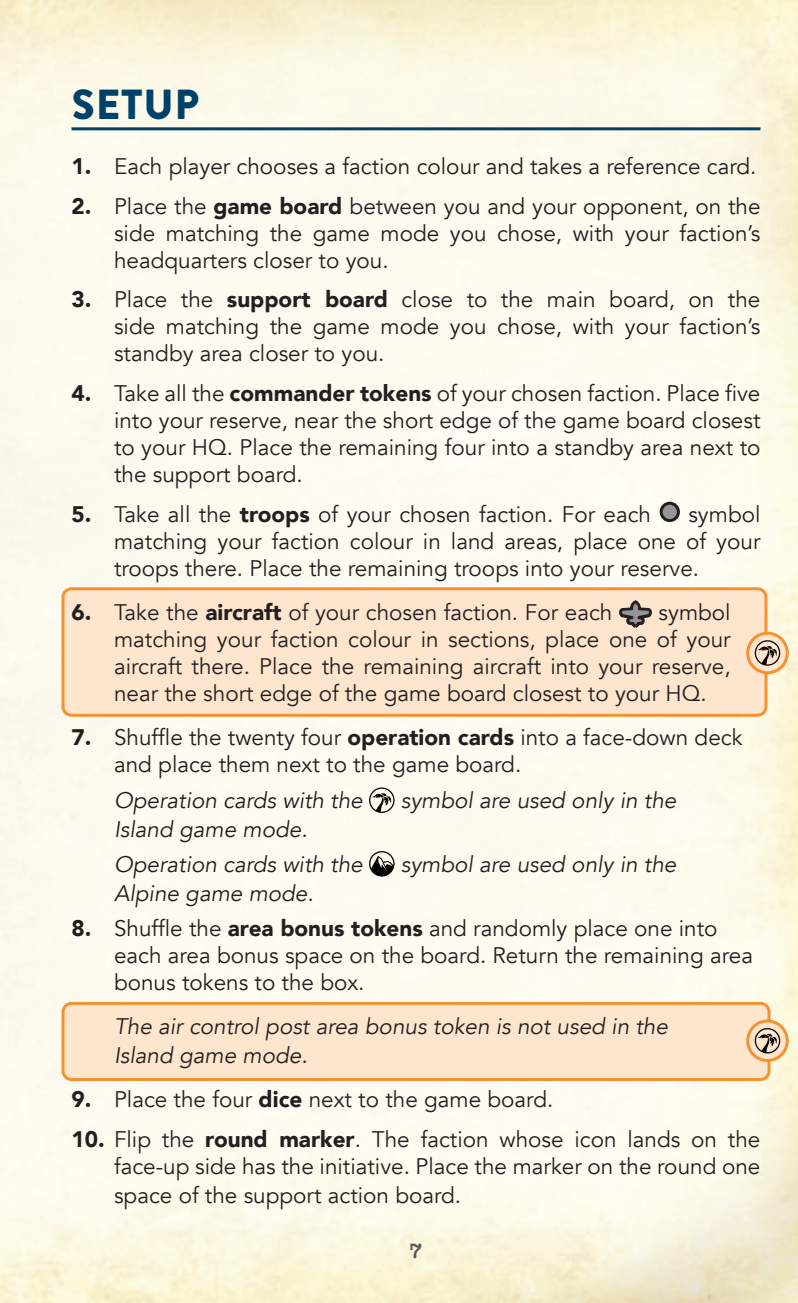
<style>
.page{position:relative;width:798px;height:1303px;background:#fff}
.page>*{position:absolute;margin:0;border:0;box-sizing:border-box;transform-origin:0 0}
.t1{font:900 42px "Brandon Grotesque";letter-spacing:.02em;color:#00416a}
.t2{font:22.5px/27px "Avenir";color:#231f20;text-align:justify}
.t3{font:italic 22.5px/35.4px "Avenir";color:#231f20}
.t4{font:600 21px "American Typewriter";color:#57585a}
.s1{font-weight:900}
</style>
<div class="page">
<img style="left:0;top:0;width:798px;height:1303px">
<div style="left:63px;top:589px;width:703px;height:126px;background:#fee5cd;border-radius:9px"></div>
<div style="left:61px;top:587px;width:706px;height:130px;border:3px solid #f69130;border-radius:9px"></div>
<svg style="left:748px;top:633px;width:39px;height:40px"></svg>
<div style="left:746px;top:631px;width:43px;height:43px;border:3px solid #f69130;border-radius:50%"></div>
<svg style="left:755px;top:640px;width:25px;height:25px"></svg>
<hr style="left:72px;top:127px;width:688px;height:3px;background:#00416a">
<div style="left:63px;top:1003px;width:706px;height:76px;background:#fee5cd;border-radius:9px"></div>
<div style="left:61px;top:1002px;width:709px;height:79px;border:3px solid #f69130;border-radius:9px"></div>
<div style="left:661px;top:503px;width:17px;height:17px;background:#939598;border-radius:50%"></div>
<div style="left:659px;top:502px;width:21px;height:20px;border:3px solid #231f20;border-radius:50%"></div>
<svg style="left:620px;top:600px;width:32px;height:28px"></svg>
<svg style="left:369px;top:787px;width:25px;height:26px"></svg>
<svg style="left:369px;top:851px;width:25px;height:25px"></svg>
<svg style="left:748px;top:1021px;width:39px;height:39px"></svg>
<div style="left:746px;top:1019px;width:43px;height:43px;border:3px solid #f69130;border-radius:50%"></div>
<svg style="left:755px;top:1028px;width:25px;height:25px"></svg>
<svg style="left:382px;top:0;width:34px;height:1px"></svg>
<svg style="left:382px;top:1302px;width:34px;height:1px"></svg>
<h1 class="t1" style="left:72px;top:84px;width:129px">SETUP</h1>
<p class="t2" style="left:72px;top:155px;width:686px"><span class="s1">1.</span> Each player chooses a faction colour and takes a reference card.</p>
<p class="t2" style="left:114px;top:195px;width:648px;text-indent:-43px"><span class="s1">2.</span> Place the <span class="s1">game board</span> between you and your opponent, on the side matching the game mode you chose, with your faction’s headquarters closer to you.</p>
<p class="t2" style="left:114px;top:288px;width:648px;text-indent:-43px"><span class="s1">3.</span> Place the <span class="s1">support board</span> close to the main board, on the side matching the game mode you chose, with your faction’s standby area closer to you.</p>
<p class="t2" style="left:114px;top:382px;width:648px;text-indent:-43px"><span class="s1">4.</span> Take all the <span class="s1">commander tokens</span> of your chosen faction. Place five into your reserve, near the short edge of the game board closest to your HQ. Place the remaining four into a standby area next to the support board.</p>
<p class="t2" style="left:72px;top:503px;width:581px"><span class="s1">5.</span> Take all the <span class="s1">troops</span> of your chosen faction. For each</p>
<p class="t2" style="left:114px;top:503px;width:648px;text-indent:574px">symbol matching your faction colour in land areas, place one of your troops there. Place the remaining troops into your reserve.</p>
<p class="t2" style="left:72px;top:601px;width:542px"><span class="s1">6.</span> Take the <span class="s1">aircraft</span> of your chosen faction. For each</p>
<p class="t2" style="left:114px;top:601px;width:618px;text-indent:544px">symbol matching your faction colour in sections, place one of your aircraft there. Place the remaining aircraft into your reserve, near the short edge of the game board closest to your HQ.</p>
<p class="t2" style="left:114px;top:724px;width:630px;text-indent:-43px"><span class="s1">7.</span> Shuffle the twenty four <span class="s1">operation cards</span> into a face-down deck and place them next to the game board.</p>
<p class="t3" style="left:114px;top:782px;width:250px">Operation cards with the</p>
<p class="t3" style="left:401px;top:782px;width:277px">symbol are used only in the</p>
<p class="t3" style="left:114px;top:811px;width:250px">Island game mode.<br>Operation cards with the</p>
<p class="t3" style="left:401px;top:847px;width:277px">symbol are used only in the</p>
<p class="t3" style="left:114px;top:875px;width:201px">Alpine game mode.</p>
<p class="t2" style="left:114px;top:915px;width:640px;text-align:left;text-indent:-43px"><span class="s1">8.</span> Shuffle the <span class="s1">area bonus tokens</span> and randomly place one into each area bonus space on the board. Return the remaining area bonus tokens to the box.</p>
<p class="t3" style="left:114px;top:1012px;width:555px;line-height:28.8px">The air control post area bonus token is not used in the<br>Island game mode.</p>
<p class="t2" style="left:72px;top:1088px;width:483px"><span class="s1">9.</span> Place the four <span class="s1">dice</span> next to the game board.</p>
<p class="t2" style="left:114px;top:1127px;width:648px;line-height:27.9px;text-indent:-43px"><span class="s1">10.</span> Flip the <span class="s1">round marker</span>. The faction whose icon lands on the face-up side has the initiative. Place the marker on the round one space of the support action board.</p>
<p class="t4" style="left:409px;top:1238px;width:15px">7</p>
</div>
